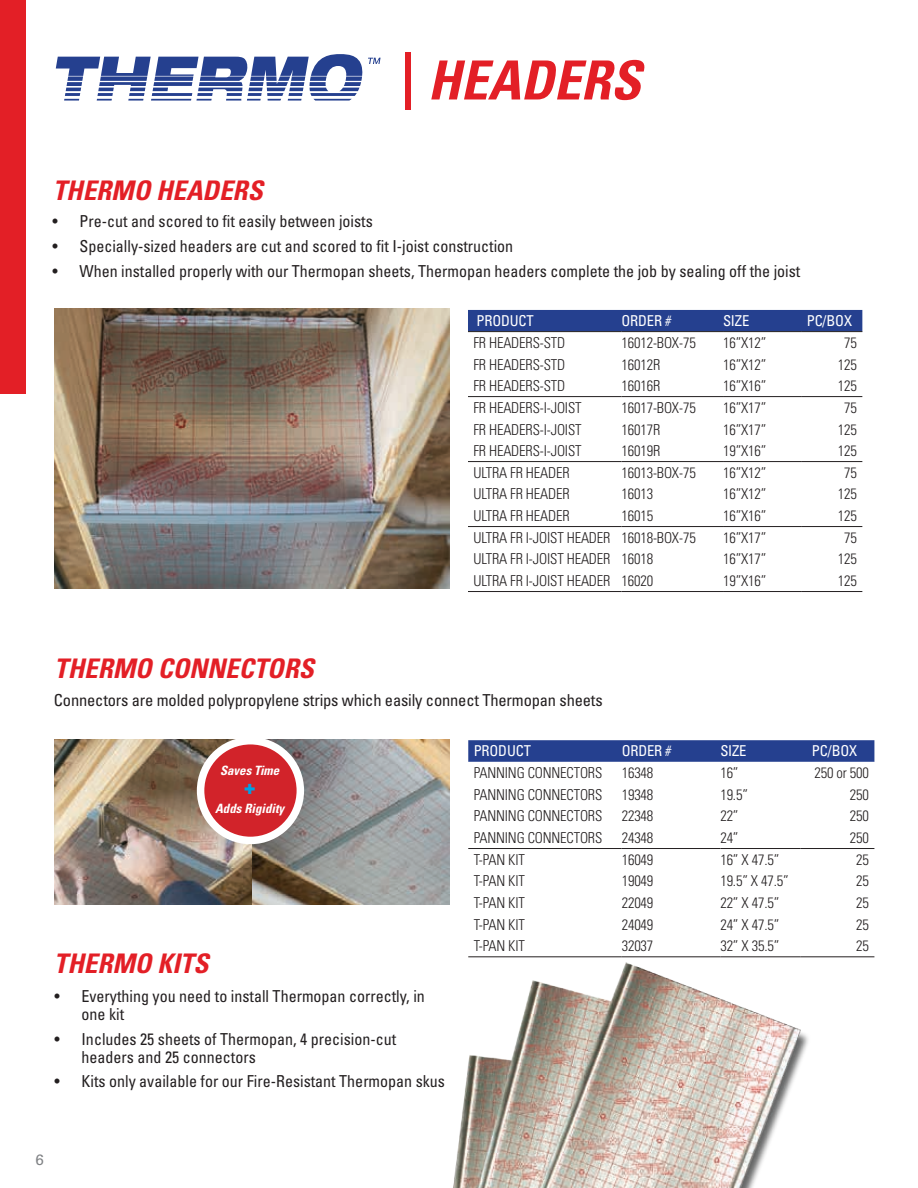
<style>
.page{position:relative;width:918px;height:1188px;background:#fff}
.page>*{position:absolute;margin:0;border:0;box-sizing:border-box;transform-origin:0 0}
.t1{font:italic 700 condensed 54px "Univers LT Std";color:#e31f26}
.t2{font:italic 700 condensed 27px "Univers LT Std";color:#e31f26}
.t3{font:19.95px "Univers LT Std X Black Ex";color:#00a1e4}
.t4{font:condensed 16.5px/18px "Univers LT Std";color:#231f20}
.t5{font:300 condensed 15px "Univers LT Std";letter-spacing:-.01em;color:#231f20}
.t6{font:condensed 15px "Univers LT Std";letter-spacing:-.01em;color:#fff}
.t7{font:15px "Univers LT Std";color:#808285}
.t8{font:italic 700 condensed 12.9px "Univers LT Std";color:#fff}
</style>
<div class="page">
<img style="left:54px;top:740px;width:396px;height:165px">
<div style="left:0;top:0;width:26px;height:394px;background:#e31f26"></div>
<img style="left:54px;top:309px;width:396px;height:280px">
<svg style="left:468px;top:740px;width:406px;height:22px;background:#294491"></svg>
<svg style="left:468px;top:956px;width:406px;height:1px"></svg>
<hr style="left:468px;top:848px;width:154px;height:1px;background:#231f20">
<hr style="left:622px;top:848px;width:98px;height:1px;background:#231f20">
<hr style="left:720px;top:848px;width:80px;height:1px;background:#231f20">
<hr style="left:800px;top:848px;width:74px;height:1px;background:#231f20">
<hr style="left:468px;top:957px;width:154px;height:1px;background:#231f20">
<hr style="left:622px;top:957px;width:98px;height:1px;background:#231f20">
<hr style="left:720px;top:957px;width:80px;height:1px;background:#231f20">
<hr style="left:800px;top:957px;width:74px;height:1px;background:#231f20">
<div style="left:201px;top:741px;width:99px;height:99px;background:#d2232a;border-radius:50%"></div>
<div style="left:197px;top:737px;width:107px;height:107px;border:8px solid #fff;border-radius:50%"></div>
<svg style="left:55px;top:54px;width:326px;height:47px"></svg>
<div style="left:468px;top:310px;width:394px;height:21px;background:#25408f"></div>
<svg style="left:468px;top:332px;width:394px;height:196px"></svg>
<hr style="left:468px;top:331px;width:153px;height:1px;background:#231f20">
<hr style="left:621px;top:331px;width:102px;height:1px;background:#231f20">
<hr style="left:723px;top:331px;width:79px;height:1px;background:#231f20">
<hr style="left:802px;top:331px;width:60px;height:1px;background:#231f20">
<hr style="left:468px;top:461px;width:153px;height:1px;background:#231f20">
<hr style="left:621px;top:461px;width:102px;height:1px;background:#231f20">
<hr style="left:723px;top:461px;width:79px;height:1px;background:#231f20">
<hr style="left:802px;top:461px;width:60px;height:1px;background:#231f20">
<hr style="left:468px;top:526px;width:153px;height:1px;background:#231f20">
<hr style="left:621px;top:526px;width:102px;height:1px;background:#231f20">
<hr style="left:723px;top:526px;width:79px;height:1px;background:#231f20">
<hr style="left:802px;top:526px;width:60px;height:1px;background:#231f20">
<hr style="left:468px;top:591px;width:153px;height:1px;background:#231f20">
<hr style="left:621px;top:591px;width:102px;height:1px;background:#231f20">
<hr style="left:723px;top:591px;width:79px;height:1px;background:#231f20">
<hr style="left:802px;top:591px;width:60px;height:1px;background:#231f20">
<hr style="left:468px;top:396px;width:153px;height:1px;background:#231f20">
<hr style="left:621px;top:396px;width:102px;height:1px;background:#231f20">
<hr style="left:723px;top:396px;width:79px;height:1px;background:#231f20">
<hr style="left:802px;top:396px;width:60px;height:1px;background:#231f20">
<img style="left:453px;top:963px;width:355px;height:225px">
<h1 class="t1" style="left:393px;top:47px;width:249px">| HEADERS</h1>
<h2 class="t2" style="left:53px;top:173px;width:212px">THERMO HEADERS</h2>
<p class="t4" style="left:52px;top:212px;width:322px">• Pre-cut and scored to fit easily between joists</p>
<p class="t4" style="left:52px;top:237px;width:462px">• Specially-sized headers are cut and scored to fit I-joist construction</p>
<p class="t4" style="left:52px;top:262px;width:749px">• When installed properly with our Thermopan sheets, Thermopan headers complete the job by sealing off the joist</p>
<p class="t6" style="left:476px;top:311px;width:59px">PRODUCT</p>
<p class="t6" style="left:621px;top:311px;width:52px">ORDER #</p>
<p class="t6" style="left:723px;top:311px;width:28px">SIZE</p>
<p class="t6" style="left:807px;top:311px;width:47px">PC/BOX</p>
<p class="t5" style="left:473px;top:334px;width:93px">FR HEADERS-STD</p>
<p class="t5" style="left:621px;top:334px;width:76px">16012-BOX-75</p>
<p class="t5" style="left:723px;top:334px;width:45px">16”X12”</p>
<p class="t5" style="left:844px;top:334px;width:14px">75</p>
<p class="t5" style="left:473px;top:355px;width:93px">FR HEADERS-STD</p>
<p class="t5" style="left:621px;top:355px;width:40px">16012R</p>
<p class="t5" style="left:723px;top:355px;width:45px">16”X12”</p>
<p class="t5" style="left:838px;top:355px;width:21px">125</p>
<p class="t5" style="left:473px;top:377px;width:93px">FR HEADERS-STD</p>
<p class="t5" style="left:621px;top:377px;width:40px">16016R</p>
<p class="t5" style="left:723px;top:377px;width:45px">16”X16”</p>
<p class="t5" style="left:838px;top:377px;width:21px">125</p>
<p class="t5" style="left:473px;top:399px;width:110px">FR HEADERS-I-JOIST</p>
<p class="t5" style="left:621px;top:399px;width:76px">16017-BOX-75</p>
<p class="t5" style="left:723px;top:399px;width:45px">16”X17”</p>
<p class="t5" style="left:844px;top:399px;width:14px">75</p>
<p class="t5" style="left:473px;top:420px;width:110px">FR HEADERS-I-JOIST</p>
<p class="t5" style="left:621px;top:420px;width:40px">16017R</p>
<p class="t5" style="left:723px;top:420px;width:45px">16”X17”</p>
<p class="t5" style="left:838px;top:420px;width:21px">125</p>
<p class="t5" style="left:473px;top:442px;width:110px">FR HEADERS-I-JOIST</p>
<p class="t5" style="left:621px;top:442px;width:40px">16019R</p>
<p class="t5" style="left:723px;top:442px;width:45px">19”X16”</p>
<p class="t5" style="left:838px;top:442px;width:21px">125</p>
<p class="t5" style="left:473px;top:464px;width:98px">ULTRA FR HEADER</p>
<p class="t5" style="left:621px;top:464px;width:76px">16013-BOX-75</p>
<p class="t5" style="left:723px;top:464px;width:45px">16”X12”</p>
<p class="t5" style="left:844px;top:464px;width:14px">75</p>
<p class="t5" style="left:473px;top:485px;width:98px">ULTRA FR HEADER</p>
<p class="t5" style="left:621px;top:485px;width:33px">16013</p>
<p class="t5" style="left:723px;top:485px;width:45px">16”X12”</p>
<p class="t5" style="left:838px;top:485px;width:21px">125</p>
<p class="t5" style="left:473px;top:507px;width:98px">ULTRA FR HEADER</p>
<p class="t5" style="left:621px;top:507px;width:33px">16015</p>
<p class="t5" style="left:723px;top:507px;width:45px">16”X16”</p>
<p class="t5" style="left:838px;top:507px;width:21px">125</p>
<p class="t5" style="left:473px;top:529px;width:224px">ULTRA FR I-JOIST HEADER 16018-BOX-75</p>
<p class="t5" style="left:723px;top:529px;width:45px">16”X17”</p>
<p class="t5" style="left:844px;top:529px;width:14px">75</p>
<p class="t5" style="left:473px;top:550px;width:181px">ULTRA FR I-JOIST HEADER 16018</p>
<p class="t5" style="left:723px;top:550px;width:45px">16”X17”</p>
<p class="t5" style="left:838px;top:550px;width:21px">125</p>
<p class="t5" style="left:473px;top:572px;width:181px">ULTRA FR I-JOIST HEADER 16020</p>
<p class="t5" style="left:723px;top:572px;width:45px">19”X16”</p>
<p class="t5" style="left:838px;top:572px;width:21px">125</p>
<h2 class="t2" style="left:54px;top:652px;width:261px">THERMO CONNECTORS</h2>
<p class="t4" style="left:54px;top:691px;width:550px">Connectors are molded polypropylene strips which easily connect Thermopan sheets</p>
<p class="t8" style="left:220px;top:762px;width:61px">Saves Time</p>
<h3 class="t3" style="left:244px;top:775px;width:13px">+</h3>
<p class="t8" style="left:215px;top:801px;width:71px">Adds Rigidity</p>
<h2 class="t2" style="left:54px;top:947px;width:156px">THERMO KITS</h2>
<p class="t4" style="left:82px;top:987px;width:345px;text-indent:-27px">• Everything you need to install Thermopan correctly, in one kit</p>
<p class="t4" style="left:82px;top:1030px;width:316px;text-indent:-27px">• Includes 25 sheets of Thermopan, 4 precision-cut headers and 25 connectors</p>
<p class="t4" style="left:55px;top:1072px;width:392px">• Kits only available for our Fire-Resistant Thermopan skus</p>
<p class="t6" style="left:474px;top:742px;width:59px">PRODUCT</p>
<p class="t6" style="left:622px;top:742px;width:52px">ORDER #</p>
<p class="t6" style="left:720px;top:742px;width:28px">SIZE</p>
<p class="t6" style="left:812px;top:742px;width:47px">PC/BOX</p>
<p class="t5" style="left:474px;top:764px;width:130px">PANNING CONNECTORS</p>
<p class="t5" style="left:622px;top:764px;width:33px">16348</p>
<p class="t5" style="left:720px;top:764px;width:20px">16”</p>
<p class="t5" style="left:815px;top:764px;width:56px">250 or 500</p>
<p class="t5" style="left:474px;top:786px;width:130px">PANNING CONNECTORS</p>
<p class="t5" style="left:622px;top:786px;width:33px">19348</p>
<p class="t5" style="left:720px;top:786px;width:29px">19.5”</p>
<p class="t5" style="left:850px;top:786px;width:21px">250</p>
<p class="t5" style="left:474px;top:807px;width:130px">PANNING CONNECTORS</p>
<p class="t5" style="left:622px;top:807px;width:33px">22348</p>
<p class="t5" style="left:720px;top:807px;width:20px">22”</p>
<p class="t5" style="left:850px;top:807px;width:21px">250</p>
<p class="t5" style="left:474px;top:829px;width:130px">PANNING CONNECTORS</p>
<p class="t5" style="left:622px;top:829px;width:33px">24348</p>
<p class="t5" style="left:720px;top:829px;width:20px">24”</p>
<p class="t5" style="left:850px;top:829px;width:21px">250</p>
<p class="t5" style="left:474px;top:850px;width:53px">T-PAN KIT</p>
<p class="t5" style="left:622px;top:850px;width:33px">16049</p>
<p class="t5" style="left:720px;top:850px;width:61px">16” X 47.5”</p>
<p class="t5" style="left:856px;top:850px;width:14px">25</p>
<p class="t5" style="left:474px;top:872px;width:53px">T-PAN KIT</p>
<p class="t5" style="left:622px;top:872px;width:33px">19049</p>
<p class="t5" style="left:720px;top:872px;width:70px">19.5” X 47.5”</p>
<p class="t5" style="left:856px;top:872px;width:14px">25</p>
<p class="t5" style="left:474px;top:894px;width:53px">T-PAN KIT</p>
<p class="t5" style="left:622px;top:894px;width:33px">22049</p>
<p class="t5" style="left:720px;top:894px;width:61px">22” X 47.5”</p>
<p class="t5" style="left:856px;top:894px;width:14px">25</p>
<p class="t5" style="left:474px;top:915px;width:53px">T-PAN KIT</p>
<p class="t5" style="left:622px;top:915px;width:33px">24049</p>
<p class="t5" style="left:720px;top:915px;width:61px">24” X 47.5”</p>
<p class="t5" style="left:856px;top:915px;width:14px">25</p>
<p class="t5" style="left:474px;top:937px;width:53px">T-PAN KIT</p>
<p class="t5" style="left:622px;top:937px;width:33px">32037</p>
<p class="t5" style="left:720px;top:937px;width:61px">32” X 35.5”</p>
<p class="t5" style="left:856px;top:937px;width:14px">25</p>
<p class="t7" style="left:35px;top:1151px;width:10px">6</p>
</div>
